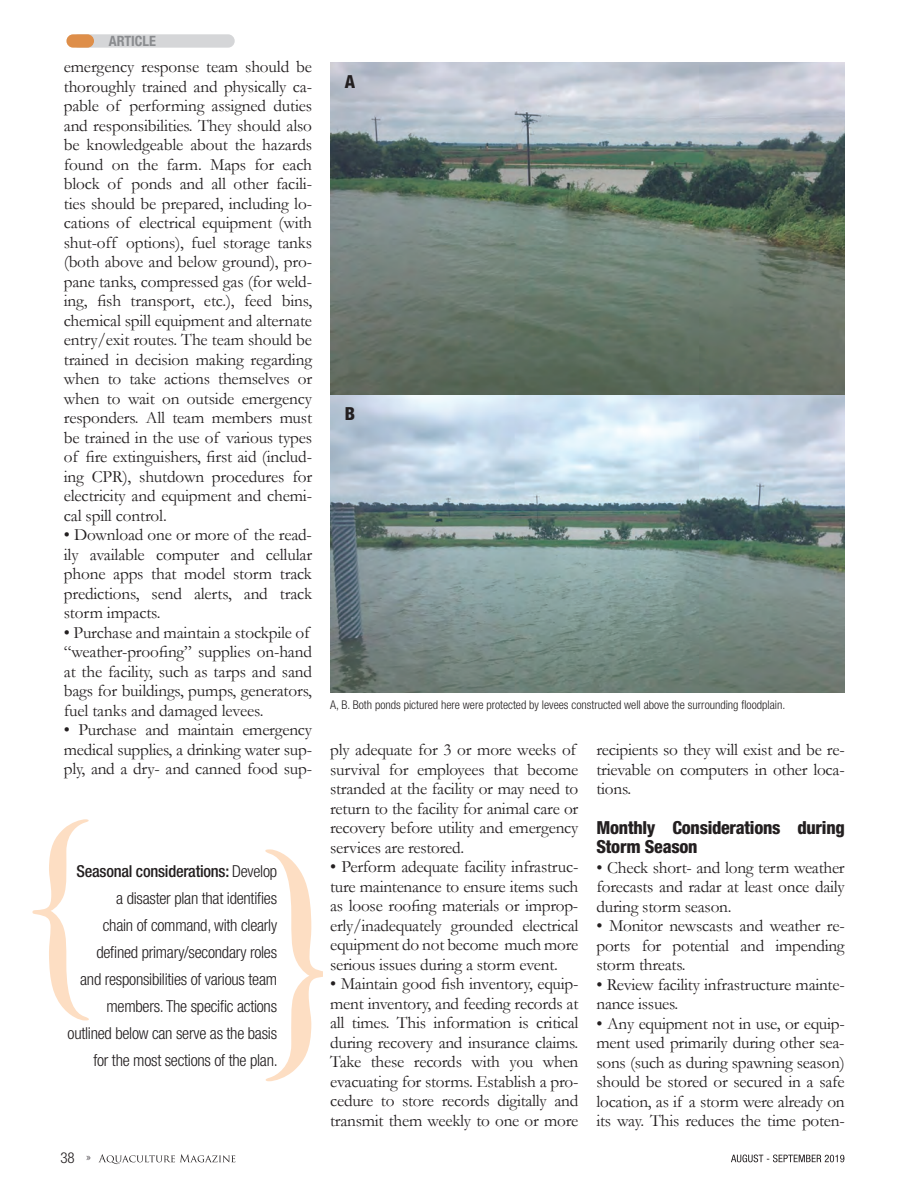
<style>
.page{position:relative;width:915px;height:1191px;background:#fff}
.page>*{position:absolute;margin:0;border:0;box-sizing:border-box;transform-origin:0 0}
.t1{font:800 condensed 18px/19.5px "Helvetica Neue LT Std";letter-spacing:-.015em;color:#231f20}
.t2{font:17.25px/19.5px "Garamond";letter-spacing:-.015em;color:#231f20;text-align:justify}
.t3{font:300 condensed 16.5px/27px "Helvetica Neue LT Std";letter-spacing:-.015em;color:#231f20;text-align:right}
.t4{font:300 condensed 15px "Helvetica Neue LT Std";color:#231f20}
.t5{font:700 condensed 14.25px "Helvetica Neue LT Std";color:#8a8c8f}
.t6{font:300 condensed 12px "Helvetica Neue LT Std";color:#231f20}
.s1{font-weight:500}
.s2{font-weight:100;color:#221c24}
</style>
<div class="page">
<svg style="left:98px;top:1154px;width:137px;height:10px"></svg>
<svg style="left:731px;top:1154px;width:113px;height:8px"></svg>
<div style="left:72px;top:34px;width:163px;height:14px;background:#d5d6d8;border-radius:7px"></div>
<div style="left:66px;top:34px;width:28px;height:14px;background:#de8e49;border-radius:7px"></div>
<img style="left:330px;top:62px;width:514px;height:630px">
<svg style="left:32px;top:819px;width:57px;height:201px"></svg>
<svg style="left:265px;top:849px;width:57px;height:232px"></svg>
<p class="t5" style="left:109px;top:32px;width:49px">ARTICLE</p>
<p class="t2" style="left:64px;top:57px;width:250px">emergency response team should be thoroughly trained and physically ca&shy;pable of performing assigned duties and responsibilities. They should also be knowledgeable about the hazards found on the farm. Maps for each block of ponds and all other facili&shy;ties should be prepared, including lo&shy;cations of electrical equipment (with shut-off options), fuel storage tanks (both above and below ground), pro&shy;pane tanks, compressed gas (for weld&shy;ing, fish transport, etc.), feed bins, chemical spill equipment and alternate entry/exit routes. The team should be trained in decision making regarding when to take actions themselves or when to wait on outside emergency responders. All team members must be trained in the use of various types of fire extinguishers, first aid (includ&shy;ing CPR), shutdown procedures for electricity and equipment and chemi&shy;cal spill control.</p>
<p class="t2" style="left:64px;top:525px;width:250px">• Download one or more of the read&shy;ily available computer and cellular phone apps that model storm track predictions, send alerts, and track storm impacts.</p>
<p class="t2" style="left:64px;top:622px;width:250px;text-align:left">• Purchase and maintain a stockpile of “weather-proofing” supplies on-hand at the facility, such as tarps and sand bags for buildings, pumps, generators, fuel tanks and damaged levees.</p>
<p class="t2" style="left:64px;top:719px;width:250px">• Purchase and maintain emergency medical supplies, a drinking water sup&shy;ply, and a dry- and canned food sup-</p>
<p class="t3" style="left:68px;top:857px;width:212px"><span class="s1">Seasonal considerations:</span> Develop a disaster plan that identifies<br>chain of command, with clearly defined primary/secondary roles<br>and responsibilities of various team members. The specific actions outlined below can serve as the basis for the most sections of the plan.</p>
<p class="t4" style="left:60px;top:1149px;width:32px">38 <span class="s2">»</span></p>
<p class="t1" style="left:344px;top:71px;width:12px">A</p>
<p class="t1" style="left:344px;top:404px;width:12px">B</p>
<p class="t6" style="left:330px;top:698px;width:456px">A, B. Both ponds pictured here were protected by levees constructed well above the surrounding floodplain.</p>
<p class="t2" style="left:330px;top:740px;width:250px;text-align:left">ply adequate for 3 or more weeks of survival for employees that become stranded at the facility or may need to return to the facility for animal care or recovery before utility and emergency services are restored.</p>
<p class="t2" style="left:330px;top:857px;width:250px">• Perform adequate facility infrastruc&shy;ture maintenance to ensure items such as loose roofing materials or improp&shy;erly/inadequately grounded electrical equipment do not become much more serious issues during a storm event.</p>
<p class="t2" style="left:330px;top:974px;width:250px">• Maintain good fish inventory, equip&shy;ment inventory, and feeding records at all times. This information is critical during recovery and insurance claims.<br>Take these records with you when evacuating for storms. Establish a pro&shy;cedure to store records digitally and transmit them weekly to one or more</p>
<p class="t2" style="left:596px;top:740px;width:250px">recipients so they will exist and be re&shy;trievable on computers in other loca&shy;tions.</p>
<p class="t1" style="left:596px;top:817px;width:250px">Monthly Considerations during<br>Storm Season</p>
<p class="t2" style="left:596px;top:857px;width:250px">• Check short- and long term weather forecasts and radar at least once daily during storm season.</p>
<p class="t2" style="left:596px;top:915px;width:250px">• Monitor newscasts and weather re&shy;ports for potential and impending storm threats.</p>
<p class="t2" style="left:596px;top:974px;width:250px">• Review facility infrastructure mainte&shy;nance issues.</p>
<p class="t2" style="left:596px;top:1013px;width:250px">• Any equipment not in use, or equip&shy;ment used primarily during other sea&shy;sons (such as during spawning season) should be stored or secured in a safe location, as if a storm were already on its way. This reduces the time poten-</p>
</div>
